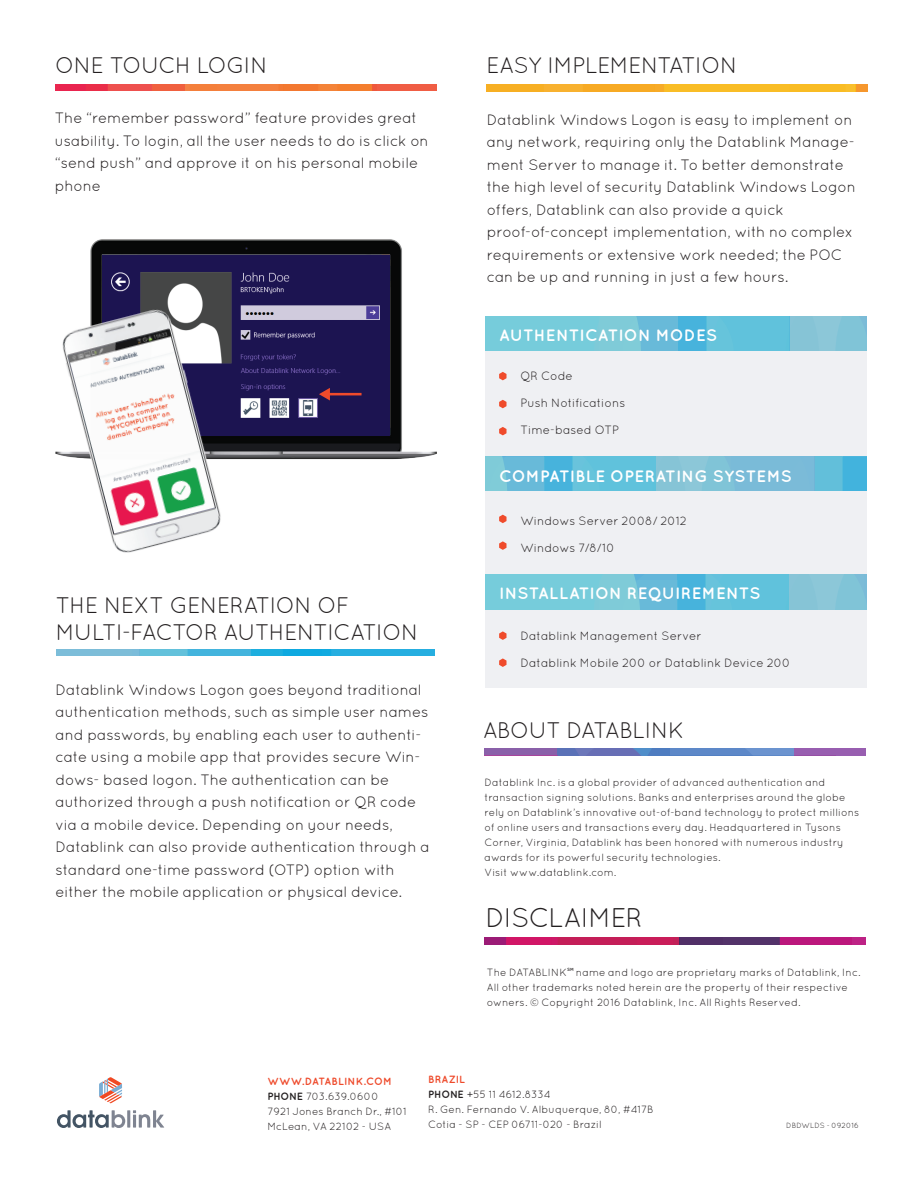
<style>
.page{position:relative;width:918px;height:1188px;background:#fff}
.page>*{position:absolute;margin:0;border:0;box-sizing:border-box;transform-origin:0 0}
.t1{font:27px "Quicksand";letter-spacing:-.025em;color:#231f20}
.t2{font:22.5px/27px "Quicksand";letter-spacing:-.025em;color:#231f20}
.t3{font:700 16.5px "Quicksand";letter-spacing:.01em;color:#fff}
.t4{font:15px/22.5px "Quicksand";letter-spacing:-.01em;color:#231f20}
.t5{font:12px "Quicksand";color:#231f20}
.t6{font:10.5px/15px "Quicksand";letter-spacing:.005em;color:#231f20}
.t7{font:7.5px "Quicksand";letter-spacing:.01em;color:#231f20}
.t8{font:700 4.5px "Quicksand";color:#231f20}
.s1{font-weight:700;color:#ee4a2b}
.s2{font-weight:700}
</style>
<div class="page">
<svg style="left:486px;top:84px;width:381px;height:7px;background:#f8b426"></svg>
<svg style="left:139px;top:650px;width:295px;height:6px"></svg>
<svg style="left:188px;top:650px;width:134px;height:6px"></svg>
<div style="left:56px;top:650px;width:83px;height:6px;background:#7cbdd9"></div>
<div style="left:485px;top:316px;width:382px;height:372px;background:#eff0f3"></div>
<svg style="left:495px;top:316px;width:371px;height:35px;background:#6fc4da"></svg>
<div style="left:600px;top:316px;width:78px;height:35px;background:linear-gradient(to right,#85d0d8,#63b6d9)"></div>
<svg style="left:544px;top:457px;width:322px;height:34px;background:#6bbed9"></svg>
<svg style="left:495px;top:457px;width:49px;height:34px;background:#6dbdd8"></svg>
<svg style="left:485px;top:574px;width:381px;height:35px;background:#6fc4da"></svg>
<div style="left:599px;top:580px;width:78px;height:29px;background:linear-gradient(to right,#85d0d8,#63b6d9)"></div>
<svg style="left:57px;top:1110px;width:107px;height:18px"></svg>
<svg style="left:99px;top:1077px;width:23px;height:26px"></svg>
<svg style="left:484px;top:749px;width:381px;height:6px;background:#7274ba"></svg>
<svg style="left:485px;top:937px;width:381px;height:7px;background:#a32068"></svg>
<svg style="left:499px;top:372px;width:8px;height:8px"></svg>
<svg style="left:499px;top:400px;width:8px;height:8px"></svg>
<svg style="left:499px;top:427px;width:8px;height:8px"></svg>
<svg style="left:499px;top:515px;width:8px;height:8px"></svg>
<svg style="left:499px;top:541px;width:8px;height:9px"></svg>
<svg style="left:499px;top:631px;width:8px;height:9px"></svg>
<svg style="left:499px;top:658px;width:8px;height:9px"></svg>
<svg style="left:55px;top:84px;width:317px;height:7px;background:#f0663e"></svg>
<div style="left:372px;top:84px;width:64px;height:7px;background:#f05d44"></div>
<img style="left:90px;top:239px;width:405px;height:252px">
<div style="left:102px;top:255px;width:288px;height:181px;background:#1c1451"></div>
<img style="left:111px;top:272px;width:269px;height:146px">
<img style="left:55px;top:288px;width:213px;height:265px">
<hr style="left:328px;top:393px;width:34px;height:2px;background:#ef4b2b">
<svg style="left:319px;top:388px;width:11px;height:13px"></svg>
<h2 class="t2" style="left:55px;top:51px;width:214px">ONE TOUCH LOGIN</h2>
<p class="t4" style="left:55px;top:107px;width:376px">The “remember password” feature provides great usability. To login, all the user needs to do is click on “send push” and approve it on his personal mobile phone</p>
<h2 class="t2" style="left:56px;top:592px;width:364px">THE NEXT GENERATION OF<br>MULTI-FACTOR AUTHENTICATION</h2>
<p class="t4" style="left:56px;top:678px;width:376px">Datablink Windows Logon goes beyond traditional authentication methods, such as simple user names and passwords, by enabling each user to authenti&shy;cate using a mobile app that provides secure Win&shy;dows- based logon. The authentication can be authorized through a push notification or QR code via a mobile device. Depending on your needs, Datablink can also provide authentication through a standard one-time password (OTP) option with either the mobile application or physical device.</p>
<h2 class="t2" style="left:486px;top:52px;width:253px">EASY IMPLEMENTATION</h2>
<p class="t4" style="left:487px;top:108px;width:371px">Datablink Windows Logon is easy to implement on any network, requiring only the Datablink Manage&shy;ment Server to manage it. To better demonstrate the high level of security Datablink Windows Logon offers, Datablink can also provide a quick proof-of-concept implementation, with no complex requirements or extensive work needed; the POC can be up and running in just a few hours.</p>
<p class="t3" style="left:499px;top:325px;width:219px">AUTHENTICATION MODES</p>
<p class="t5" style="left:520px;top:369px;width:54px">QR Code</p>
<p class="t5" style="left:520px;top:396px;width:106px">Push Notifications</p>
<p class="t5" style="left:520px;top:423px;width:100px">Time-based OTP</p>
<p class="t3" style="left:499px;top:466px;width:294px">COMPATIBLE OPERATING SYSTEMS</p>
<p class="t5" style="left:520px;top:513px;width:168px">Windows Server 2008/ 2012</p>
<p class="t5" style="left:520px;top:540px;width:96px">Windows 7/8/10</p>
<p class="t3" style="left:499px;top:583px;width:263px">INSTALLATION REQUIREMENTS</p>
<p class="t5" style="left:520px;top:629px;width:183px">Datablink Management Server</p>
<p class="t5" style="left:520px;top:656px;width:272px">Datablink Mobile 200 or Datablink Device 200</p>
<h2 class="t2" style="left:483px;top:717px;width:203px">ABOUT DATABLINK</h2>
<p class="t6" style="left:485px;top:774px;width:376px">Datablink Inc. is a global provider of advanced authentication and transaction signing solutions. Banks and enterprises around the globe rely on Datablink’s innovative out-of-band technology to protect millions of online users and transactions every day. Headquartered in Tysons Corner, Virginia, Datablink has been honored with numerous industry awards for its powerful security technologies.<br>Visit www.datablink.com.</p>
<h1 class="t1" style="left:485px;top:902px;width:159px">DISCLAIMER</h1>
<p class="t6" style="left:487px;top:964px;width:82px">The DATABLINK</p>
<p class="t8" style="left:567px;top:967px;width:8px">SM</p>
<p class="t6" style="left:487px;top:964px;width:375px;text-indent:89px">name and logo are proprietary marks of Datablink, Inc.<br>All other trademarks noted herein are the property of their respective owners. © Copyright 2016 Datablink, Inc. All Rights Reserved.</p>
<p class="t6" style="left:267px;top:1073px;width:141px"><span class="s1">WWW.DATABLINK.COM<br></span><span class="s2">PHONE</span> 703.639.0600<br>7921 Jones Branch Dr., #101<br>McLean, VA 22102 - USA</p>
<p class="t6" style="left:428px;top:1072px;width:227px"><span class="s1">BRAZIL<br></span><span class="s2">PHONE</span> +55 11 4612.8334<br>R. Gen. Fernando V. Albuquerque, 80, #417B<br>Cotia - SP - CEP 06711-020 - Brazil</p>
<p class="t7" style="left:786px;top:1121px;width:74px">DBDWLDS - 092016</p>
</div>
